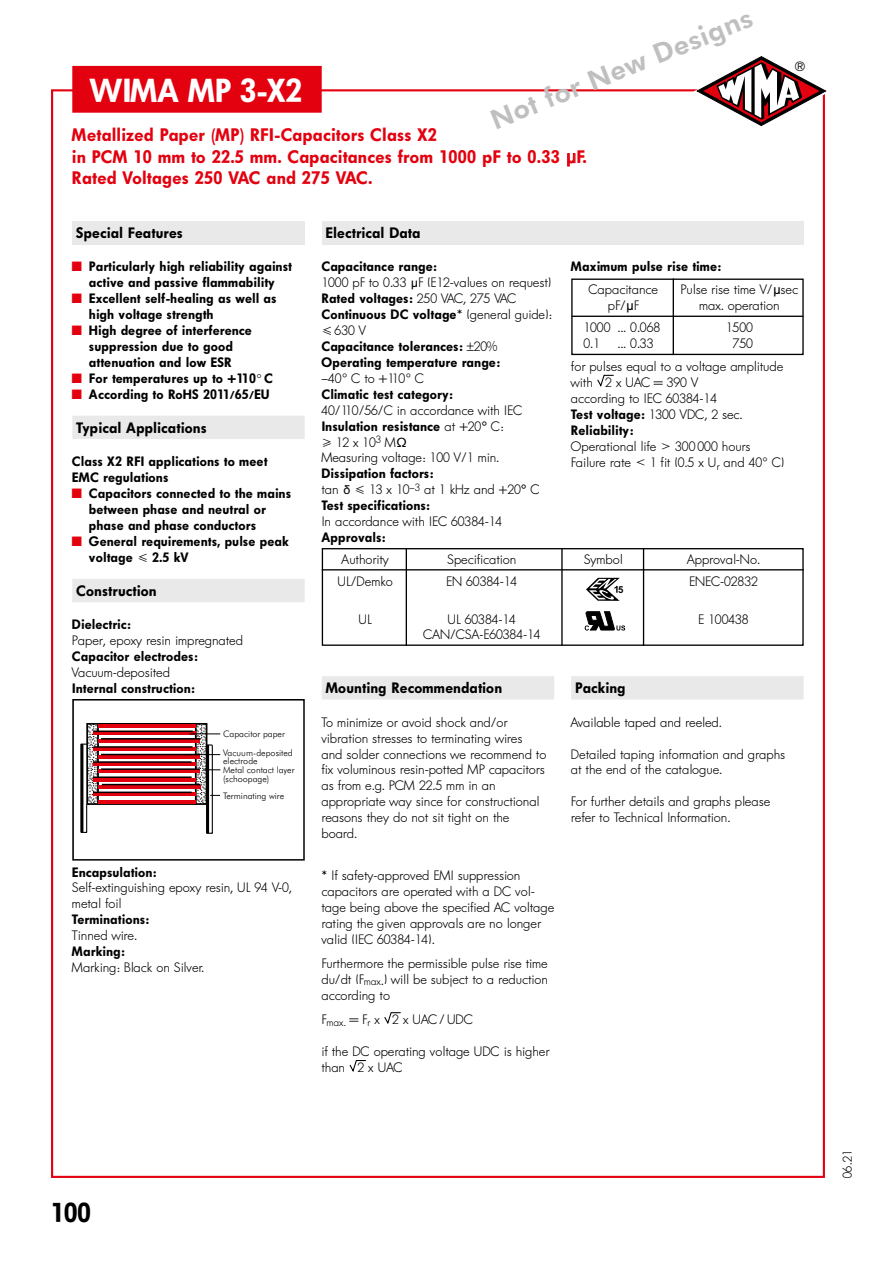
<style>
.page{position:relative;width:893px;height:1263px;background:#fff}
.page>*{position:absolute;margin:0;border:0;box-sizing:border-box;transform-origin:0 0}
.t1{font:33px "Fut Hea";color:#fff}
.t2{font:27.15px "Fut Hea";color:#000}
.t3{font:800 27px "Futura BT";color:#bfbfbf}
.t4{font:18px/21.3px "Fut Hea";letter-spacing:.03em;color:#e3000f}
.t5{font:15px "Fut Hea";letter-spacing:.03em;color:#000}
.t6{font:13.5px/15.9px "Fut Lig";letter-spacing:.03em;color:#000}
.t7{font:13.5px/15.9px "Fut Hea";letter-spacing:.03em;color:#000}
.t8{font:13.5px "Spe Pif";color:#000}
.t9{font:12.75px "Fut Lig";color:#000}
.t10{font:700 9.6px "Arial";color:#000}
.t11{font:300 9px/8.7px "Futura BT";color:#000}
.s1{font-family:"Spe Akz Gre Reg"}
.s2{font-family:"Spe Pif";color:#e3000f}
.s3{font-family:"Spe Akz Gre Med"}
.s4{font-family:"Star Math"}
.s5{font-family:"Spe Akz Gre Reg";font-size:12.75px}
.s6{font-family:"Fut Lig"}
.s7{font-family:"Spe Pif"}
.s8{font-family:"Fut Hea"}
</style>
<div class="page">
<div style="left:72px;top:221px;width:233px;height:23px;background:#e9e9e9"></div>
<div style="left:322px;top:221px;width:482px;height:23px;background:#e9e9e9"></div>
<svg style="left:693px;top:56px;width:134px;height:73px"></svg>
<div style="left:72px;top:66px;width:250px;height:47px;background:#e3000f"></div>
<svg style="left:567px;top:153px;width:9px;height:14px"></svg>
<div style="left:72px;top:416px;width:233px;height:23px;background:#e9e9e9"></div>
<div style="left:72px;top:579px;width:233px;height:23px;background:#e9e9e9"></div>
<svg style="left:80px;top:723px;width:141px;height:111px"></svg>
<div style="left:72px;top:699px;width:233px;height:161px;border:2px solid #000"></div>
<div style="left:322px;top:548px;width:482px;height:98px;border:1px solid #000"></div>
<hr style="left:322px;top:569px;width:482px;height:1px;background:#000">
<hr style="left:406px;top:548px;width:1px;height:98px;background:#000">
<hr style="left:561px;top:548px;width:2px;height:98px;background:#000">
<hr style="left:643px;top:548px;width:1px;height:98px;background:#000">
<svg style="left:586px;top:578px;width:34px;height:22px"></svg>
<svg style="left:585px;top:611px;width:40px;height:19px"></svg>
<div style="left:571px;top:279px;width:233px;height:76px;border:1px solid #000"></div>
<hr style="left:572px;top:316px;width:231px;height:1px;background:#000">
<hr style="left:673px;top:279px;width:1px;height:76px;background:#000">
<svg style="left:597px;top:374px;width:17px;height:13px"></svg>
<div style="left:322px;top:676px;width:232px;height:23px;background:#e9e9e9"></div>
<svg style="left:384px;top:1012px;width:17px;height:12px"></svg>
<svg style="left:349px;top:1060px;width:17px;height:12px"></svg>
<div style="left:571px;top:676px;width:233px;height:23px;background:#e9e9e9"></div>
<h3 class="t3" style="left:486px;top:106px;width:281px;rotate:-22deg">Not for New Designs</h3>
<p class="t8" style="left:795px;top:58px;width:11px">D</p>
<h1 class="t1" style="left:92px;top:71px;width:212px">WIMA MP 3-X2</h1>
<h3 class="t4" style="left:72px;top:125px;width:516px">Metallized Paper (MP) RFI-Capacitors Class X2<br>in PCM 10 mm to 22.5 mm. Capacitances from 1000 pF to 0.33 <span class="s1">M</span>F.<br>Rated Voltages 250 VAC and 275 VAC.</h3>
<p class="t5" style="left:77px;top:224px;width:108px">Special Features</p>
<p class="t5" style="left:326px;top:224px;width:96px">Electrical Data</p>
<p class="t7" style="left:72px;top:258px;width:221px"><span class="s2">˜</span> Particularly high reliability against</p>
<p class="t7" style="left:89px;top:274px;width:187px">active and passive flammability</p>
<p class="t7" style="left:72px;top:290px;width:206px"><span class="s2">˜</span> Excellent self-healing as well as</p>
<p class="t7" style="left:89px;top:306px;width:126px">high voltage strength</p>
<p class="t7" style="left:72px;top:322px;width:181px"><span class="s2">˜</span> High degree of interference</p>
<p class="t7" style="left:89px;top:338px;width:145px">suppression due to good</p>
<p class="t7" style="left:89px;top:354px;width:144px">attenuation and low ESR</p>
<p class="t7" style="left:72px;top:370px;width:202px"><span class="s2">˜</span> For temperatures up to +110<span class="s3">°</span> C</p>
<p class="t7" style="left:72px;top:386px;width:199px"><span class="s2">˜</span> According to RoHS 2011/65/EU</p>
<p class="t5" style="left:77px;top:419px;width:132px">Typical Applications</p>
<p class="t7" style="left:72px;top:454px;width:197px">Class X2 RFI applications to meet</p>
<p class="t7" style="left:72px;top:469px;width:98px">EMC regulations</p>
<p class="t7" style="left:72px;top:485px;width:220px"><span class="s2">˜</span> Capacitors connected to the mains</p>
<p class="t7" style="left:89px;top:501px;width:178px">between phase and neutral or</p>
<p class="t7" style="left:89px;top:517px;width:168px">phase and phase conductors</p>
<p class="t7" style="left:72px;top:533px;width:218px"><span class="s2">˜</span> General requirements, pulse peak</p>
<p class="t7" style="left:89px;top:549px;width:101px">voltage <span class="s4">T</span> 2.5 kV</p>
<p class="t5" style="left:77px;top:582px;width:82px">Construction</p>
<p class="t7" style="left:72px;top:617px;width:60px">Dielectric:</p>
<p class="t6" style="left:72px;top:632px;width:172px">Paper, epoxy resin impregnated</p>
<p class="t7" style="left:72px;top:649px;width:127px">Capacitor electrodes:</p>
<p class="t6" style="left:72px;top:664px;width:99px">Vacuum-deposited</p>
<p class="t7" style="left:72px;top:680px;width:124px">Internal construction:</p>
<p class="t11" style="left:223px;top:725px;width:71px;line-height:18.3px">Capacitor paper<br>Vacuum-deposited</p>
<p class="t11" style="left:223px;top:757px;width:73px">electrode<br>Metal contact layer (schoopage)</p>
<p class="t11" style="left:223px;top:791px;width:63px">Terminating wire</p>
<p class="t7" style="left:571px;top:258px;width:151px">Maximum pulse rise time:</p>
<p class="t6" style="left:589px;top:282px;width:71px">Capacitance</p>
<p class="t6" style="left:681px;top:282px;width:119px">Pulse rise time V/<span class="s1">M</span>sec</p>
<p class="t6" style="left:608px;top:298px;width:32px">pF/<span class="s1">M</span>F</p>
<p class="t6" style="left:699px;top:298px;width:82px">max. operation</p>
<p class="t6" style="left:584px;top:319px;width:78px">1000 ... 0.068</p>
<p class="t6" style="left:726px;top:319px;width:28px">1500</p>
<p class="t6" style="left:584px;top:335px;width:18px">0.1</p>
<p class="t6" style="left:618px;top:335px;width:37px">... 0.33</p>
<p class="t7" style="left:322px;top:258px;width:116px">Capacitance range:</p>
<p class="t6" style="left:322px;top:274px;width:231px">1000 pF to 0.33 <span class="s5">M</span>F (E12-values on request)</p>
<p class="t7" style="left:322px;top:290px;width:232px">Rated voltages: <span class="s6">250 VAC, 275 VAC<br></span>Continuous DC voltage<span class="s6">* (general guide):</span></p>
<p class="t6" style="left:335px;top:322px;width:33px">630 V</p>
<p class="t7" style="left:322px;top:338px;width:180px">Capacitance tolerances: <span class="s6">±20%<br></span>Operating temperature range:</p>
<p class="t6" style="left:322px;top:370px;width:104px">–40<span class="s7">)</span> C to +110<span class="s7">)</span> C</p>
<p class="t7" style="left:322px;top:386px;width:132px">Climatic test category:</p>
<p class="t6" style="left:322px;top:402px;width:202px">40/110/56/C in accordance with IEC</p>
<p class="t7" style="left:322px;top:418px;width:183px">Insulation resistance <span class="s6">at +20</span><span class="s7">+</span> <span class="s6">C:</span></p>
<p class="t6" style="left:322px;top:434px;width:179px;text-indent:14px">12 x 10<sup>3</sup> M<span class="s1">¸<br></span>Measuring voltage: 100 V/1 min.</p>
<p class="t7" style="left:322px;top:466px;width:113px">Dissipation factors:</p>
<p class="t6" style="left:322px;top:481px;width:219px">tan <span class="s5">D</span> <span class="s4">T</span> 13 x 10<sup>–3</sup> at 1 kHz and +20<span class="s7">+</span> C</p>
<p class="t7" style="left:322px;top:498px;width:109px">Test specifications:</p>
<p class="t6" style="left:322px;top:513px;width:182px">In accordance with IEC 60384-14</p>
<p class="t7" style="left:322px;top:530px;width:65px">Approvals:</p>
<p class="t6" style="left:342px;top:551px;width:48px">Authority</p>
<p class="t6" style="left:448px;top:551px;width:70px">Specification</p>
<p class="t6" style="left:584px;top:551px;width:40px">Symbol</p>
<p class="t6" style="left:687px;top:551px;width:74px">Approval-No.</p>
<p class="t6" style="left:338px;top:573px;width:56px">UL/Demko</p>
<p class="t6" style="left:446px;top:573px;width:72px">EN 60384-14</p>
<p class="t6" style="left:689px;top:573px;width:70px">ENEC-02832</p>
<p class="t6" style="left:359px;top:611px;width:14px">UL</p>
<p class="t6" style="left:448px;top:611px;width:70px">UL 60384-14</p>
<p class="t6" style="left:698px;top:611px;width:52px">E 100438</p>
<p class="t6" style="left:424px;top:627px;width:118px">CAN/CSA-E60384-14</p>
<p class="t6" style="left:571px;top:332px;width:213px;line-height:22.8px;text-indent:162px">750<br>for pulses equal to a voltage amplitude</p>
<p class="t6" style="left:571px;top:374px;width:173px">with 2 x UAC = 390 V according to IEC 60384-14<br><span class="s8">Test voltage:</span> 1300 VDC, 2 sec.</p>
<p class="t7" style="left:571px;top:422px;width:63px">Reliability:</p>
<p class="t6" style="left:571px;top:438px;width:87px">Operational life</p>
<p class="t6" style="left:676px;top:438px;width:76px">300 000 hours</p>
<p class="t6" style="left:571px;top:454px;width:61px">Failure rate</p>
<p class="t6" style="left:650px;top:454px;width:136px">1 fit (0.5 x U<sub>r</sub> and 40<span class="s7">)</span> C)</p>
<p class="t10" style="left:618px;top:583px;width:7px">5</p>
<p class="t5" style="left:326px;top:679px;width:178px">Mounting Recommendation</p>
<p class="t6" style="left:322px;top:714px;width:226px">To minimize or avoid shock and/or vibration stresses to terminating wires<br>and solder connections we recommend to fix voluminous resin-potted MP capacitors as from e.g. PCM 22.5 mm in an appropriate way since for constructional reasons they do not sit tight on the board.</p>
<p class="t6" style="left:322px;top:867px;width:234px">* If safety-approved EMI suppression capacitors are operated with a DC vol&shy;tage being above the specified AC voltage rating the given approvals are no longer valid (IEC 60384-14).</p>
<p class="t6" style="left:322px;top:955px;width:228px;text-align:justify">Furthermore the permissible pulse rise time du/dt (F<sub>max</sub>.) will be subject to a reduction according to</p>
<p class="t6" style="left:322px;top:1011px;width:153px">F<sub>max.</sub> = F<sub>r</sub> x 2 x UAC / UDC</p>
<p class="t6" style="left:322px;top:1043px;width:229px">if the DC operating voltage UDC is higher than 2 x UAC</p>
<p class="t5" style="left:575px;top:679px;width:52px">Packing</p>
<p class="t6" style="left:571px;top:714px;width:152px">Available taped and reeled.</p>
<p class="t6" style="left:571px;top:746px;width:215px">Detailed taping information and graphs at the end of the catalogue.</p>
<p class="t6" style="left:571px;top:793px;width:200px">For further details and graphs please refer to Technical Information.</p>
<p class="t7" style="left:72px;top:864px;width:86px">Encapsulation:</p>
<p class="t6" style="left:72px;top:880px;width:221px">Self-extinguishing epoxy resin, UL 94 V-0, metal foil</p>
<p class="t7" style="left:72px;top:912px;width:78px">Terminations:</p>
<p class="t6" style="left:72px;top:927px;width:66px">Tinned wire.</p>
<p class="t7" style="left:72px;top:944px;width:54px">Marking:</p>
<p class="t6" style="left:72px;top:959px;width:133px">Marking: Black on Silver.</p>
<h2 class="t2" style="left:51px;top:1197px;width:42px">100</h2>
<p class="t9" style="left:840px;top:1178px;width:29px;rotate:-90deg">06.21</p>
</div>
